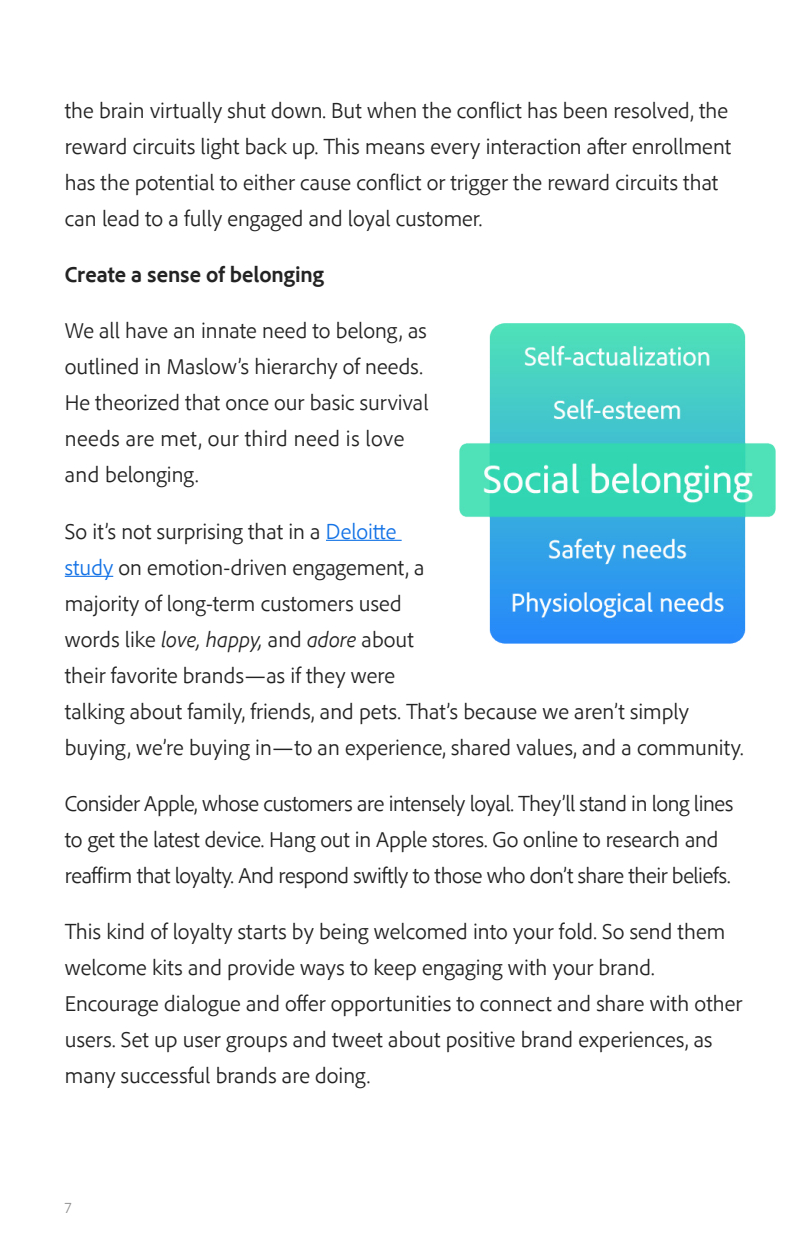
<style>
.page{position:relative;width:810px;height:1256px;background:#fff}
.page>*{position:absolute;margin:0;border:0;box-sizing:border-box;transform-origin:0 0}
.t1{font:300 22.5px/36px "Adobe Clean";color:#232323}
.t2{font:700 22.5px "Adobe Clean";color:#232323}
.t3{font:300 15.75px "Adobe Clean";color:#232323}
.s1{color:#1473e6}
.s2{font-style:italic}
</style>
<div class="page">
<hr style="left:326px;top:540px;width:76px;height:1px;background:#1473e6">
<hr style="left:65px;top:576px;width:48px;height:1px;background:#1473e6">
<img style="left:460px;top:323px;width:315px;height:320px">
<p class="t1" style="left:65px;top:91px;width:668px">the brain virtually shut down. But when the conflict has been resolved, the reward circuits light back up. This means every interaction after enrollment has the potential to either cause conflict or trigger the reward circuits that can lead to a fully engaged and loyal customer.</p>
<p class="t2" style="left:65px;top:260px;width:261px">Create a sense of belonging</p>
<p class="t1" style="left:65px;top:312px;width:365px">We all have an innate need to belong, as outlined in Maslow’s hierarchy of needs.<br>He theorized that once our basic survival needs are met, our third need is love and belonging.</p>
<p class="t1" style="left:65px;top:512px;width:680px">So it’s not surprising that in a <span class="s1">Deloitte<br>study</span> on emotion-driven engagement, a<br>majority of long-term customers used<br>words like <span class="s2">love, happy,</span> and <span class="s2">adore</span> about<br>their favorite brands—as if they were<br>talking about family, friends, and pets. That’s because we aren’t simply buying, we’re buying in—to an experience, shared values, and a community.</p>
<p class="t1" style="left:65px;top:784px;width:670px">Consider Apple, whose customers are intensely loyal. They’ll stand in long lines to get the latest device. Hang out in Apple stores. Go online to research and reaffirm that loyalty. And respond swiftly to those who don’t share their beliefs.</p>
<p class="t1" style="left:65px;top:913px;width:679px">This kind of loyalty starts by being welcomed into your fold. So send them welcome kits and provide ways to keep engaging with your brand.<br>Encourage dialogue and offer opportunities to connect and share with other users. Set up user groups and tweet about positive brand experiences, as many successful brands are doing.</p>
<p class="t3" style="left:65px;top:1197px;width:8px">7</p>
</div>
